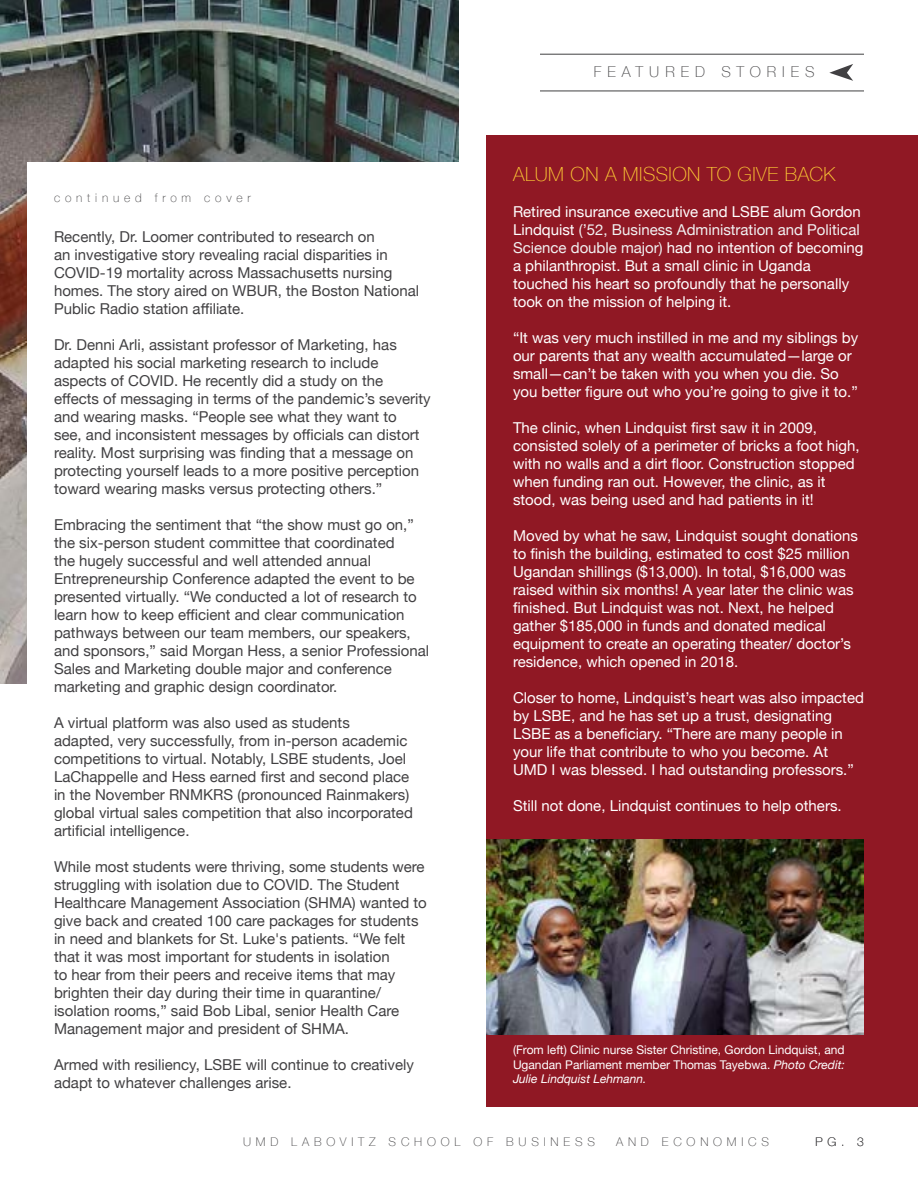
<style>
.page{position:relative;width:918px;height:1188px;background:#fff}
.page>*{position:absolute;margin:0;border:0;box-sizing:border-box;transform-origin:0 0}
.t1{font:100 19.5px "Helvetica Neue";letter-spacing:.025em;color:#ffce35}
.t2{font:15px/18px "Helvetica Neue 2";color:#414042}
.t3{font:15px/18px "Helvetica Neue";color:#414042}
.t4{font:15px/18px "Helvetica Neue";color:#fff}
.t5{font:15px/18px "Helvetica Neue 2";color:#fff}
.t6{font:100 15px "Helvetica Neue";letter-spacing:.4em;color:#414042}
.t7{font:100 12px "Helvetica Neue";letter-spacing:.4em;color:#414042}
.t8{font:12px "Helvetica Neue";color:#fff}
.t9{font:12px "Helvetica Neue 2";color:#fff}
.t10{font:italic 12px "Helvetica Neue";color:#fff}
.s1{font-family:"Helvetica Neue"}
.s2{color:#f1f1f2}
.s3{font-family:"Helvetica Neue";font-style:italic}
</style>
<div class="page">
<div style="left:486px;top:135px;width:432px;height:972px;background:#901824"></div>
<img style="left:0;top:0;width:459px;height:684px">
<hr style="left:540px;top:91px;width:324px;height:1px;background:#414042">
<hr style="left:540px;top:54px;width:324px;height:1px;background:#414042">
<svg style="left:829px;top:64px;width:24px;height:17px"></svg>
<div style="left:27px;top:162px;width:451px;height:673px;background:#fff"></div>
<img style="left:486px;top:839px;width:378px;height:196px">
<p class="t7" style="left:54px;top:189px;width:198px">continued from cover</p>
<p class="t2" style="left:54px;top:229px;width:367px">Recently, Dr. Loomer contributed to research on<br>an investigative story revealing racial disparities in COVID-19 mortality across Massachusetts nursing homes. The story aired on WBUR, the Boston National</p>
<p class="t3" style="left:54px;top:301px;width:192px">Public Radio station affiliate.</p>
<p class="t3" style="left:54px;top:337px;width:344px">Dr. Denni Arli, assistant professor of Marketing, has adapted his social marketing research to include</p>
<p class="t2" style="left:54px;top:373px;width:331px">aspects of COVID. He recently did a study on the</p>
<p class="t3" style="left:54px;top:391px;width:378px">effects of messaging in terms of the pandemic’s severity and wearing masks. “People see what they want to<br>see, and inconsistent messages by officials can distort reality. Most surprising was finding that a message on</p>
<p class="t2" style="left:54px;top:463px;width:367px">protecting yourself leads to a more positive perception</p>
<p class="t3" style="left:54px;top:481px;width:330px">toward wearing masks versus protecting others.”</p>
<p class="t2" style="left:54px;top:517px;width:364px">Embracing the sentiment that “the show must go on,” the six-person student committee that coordinated the hugely successful and well attended annual Entrepreneurship Conference adapted the event to be presented virtually. “We conducted a lot of research to</p>
<p class="t3" style="left:54px;top:607px;width:358px">learn how to keep efficient and clear communication pathways between our team members, our speakers,</p>
<p class="t2" style="left:54px;top:643px;width:377px">and sponsors,” said Morgan Hess, a senior Professional</p>
<p class="t3" style="left:54px;top:661px;width:339px">Sales and Marketing double major and conference marketing and graphic design coordinator.</p>
<p class="t2" style="left:54px;top:715px;width:355px">A virtual platform was also used as students adapted, very successfully, from in-person academic competitions to virtual. Notably, LSBE students, Joel</p>
<p class="t3" style="left:54px;top:769px;width:357px">LaChappelle and Hess earned first and second place in the November RNMKRS (pronounced Rainmakers)</p>
<p class="t2" style="left:54px;top:805px;width:360px">global virtual sales competition that also incorporated</p>
<p class="t3" style="left:54px;top:823px;width:137px">artificial intelligence.</p>
<p class="t2" style="left:54px;top:859px;width:374px">While most students were thriving, some students were struggling with isolation due to COVID. The Student<br>Healthcare Management Association (SHMA) wanted to</p>
<p class="t3" style="left:54px;top:913px;width:366px">give back and created 100 care packages for students in need and blankets for St. Luke's patients. “We felt</p>
<p class="t2" style="left:54px;top:949px;width:343px">that it was most important for students in isolation to hear from their peers and receive items that may</p>
<p class="t3" style="left:54px;top:985px;width:329px">brighten their day during their time in quarantine/</p>
<p class="t2" style="left:54px;top:1003px;width:347px">isolation rooms,” said Bob Libal, senior Health Care<br>Management major and president of SHMA.</p>
<p class="t2" style="left:54px;top:1057px;width:362px">Armed with resiliency, LSBE will continue to creatively adapt to whatever challenges arise.</p>
<p class="t6" style="left:594px;top:61px;width:222px">FEATURED STORIES</p>
<h1 class="t1" style="left:513px;top:159px;width:324px">ALUM ON A MISSION TO GIVE BACK</h1>
<p class="t4" style="left:513px;top:203px;width:349px">Retired insurance executive and LSBE alum Gordon</p>
<p class="t5" style="left:513px;top:221px;width:352px"><span class="s1">Lindquist</span> <span class="s2">(’52, Business Administration and Political Science double major)</span> had no intention of becoming a philanthropist. But a small clinic in Uganda touched his heart so profoundly that he personally</p>
<p class="t4" style="left:513px;top:293px;width:220px">took on the mission of helping it.</p>
<p class="t5" style="left:513px;top:329px;width:347px">“It was very much instilled in me and my siblings by our parents that any wealth accumulated—large or</p>
<p class="t4" style="left:513px;top:365px;width:346px">small—can’t be taken with you when you die. So you better figure out who you’re going to give it to.”</p>
<p class="t4" style="left:513px;top:419px;width:348px">The clinic, when Lindquist first saw it in 2009, consisted solely of a perimeter of bricks a foot high, with no walls and a dirt floor. Construction stopped</p>
<p class="t5" style="left:513px;top:473px;width:314px">when funding ran out. However, the clinic, as it stood, was being used and had patients in it!</p>
<p class="t4" style="left:513px;top:527px;width:347px">Moved by what he saw, Lindquist sought donations to finish the building, estimated to cost $25 million<br>Ugandan shillings ($13,000). In total, $16,000 was</p>
<p class="t5" style="left:513px;top:581px;width:342px">raised within six months! A year later the clinic was</p>
<p class="t4" style="left:513px;top:599px;width:339px">finished. But Lindquist was not. Next, he helped gather $185,000 in funds and donated medical equipment to create an operating theater/ doctor’s residence, which opened in 2018.</p>
<p class="t4" style="left:513px;top:689px;width:353px">Closer to home, Lindquist’s heart was also impacted</p>
<p class="t5" style="left:513px;top:707px;width:320px">by LSBE, and he has set up a trust, designating</p>
<p class="t4" style="left:513px;top:725px;width:331px">LSBE as a beneficiary. “There are many people in</p>
<p class="t5" style="left:513px;top:743px;width:342px">your life that contribute to who you become. At<br>UMD I was blessed. I had outstanding professors.”</p>
<p class="t4" style="left:513px;top:797px;width:330px">Still not done, Lindquist continues to help others.</p>
<p class="t8" style="left:513px;top:1041px;width:333px">(From left) Clinic nurse Sister Christine, Gordon Lindquist, and</p>
<p class="t9" style="left:513px;top:1056px;width:333px">Ugandan Parliament member Thomas Tayebwa. <span class="s3">Photo Credit:</span></p>
<p class="t10" style="left:513px;top:1070px;width:135px">Julie Lindquist Lehmann.</p>
<p class="t7" style="left:243px;top:1132px;width:354px">UMD LABOVITZ SCHOOL OF BUSINESS</p>
<p class="t7" style="left:616px;top:1132px;width:155px">AND ECONOMICS</p>
<p class="t7" style="left:815px;top:1132px;width:50px">PG. 3</p>
</div>
